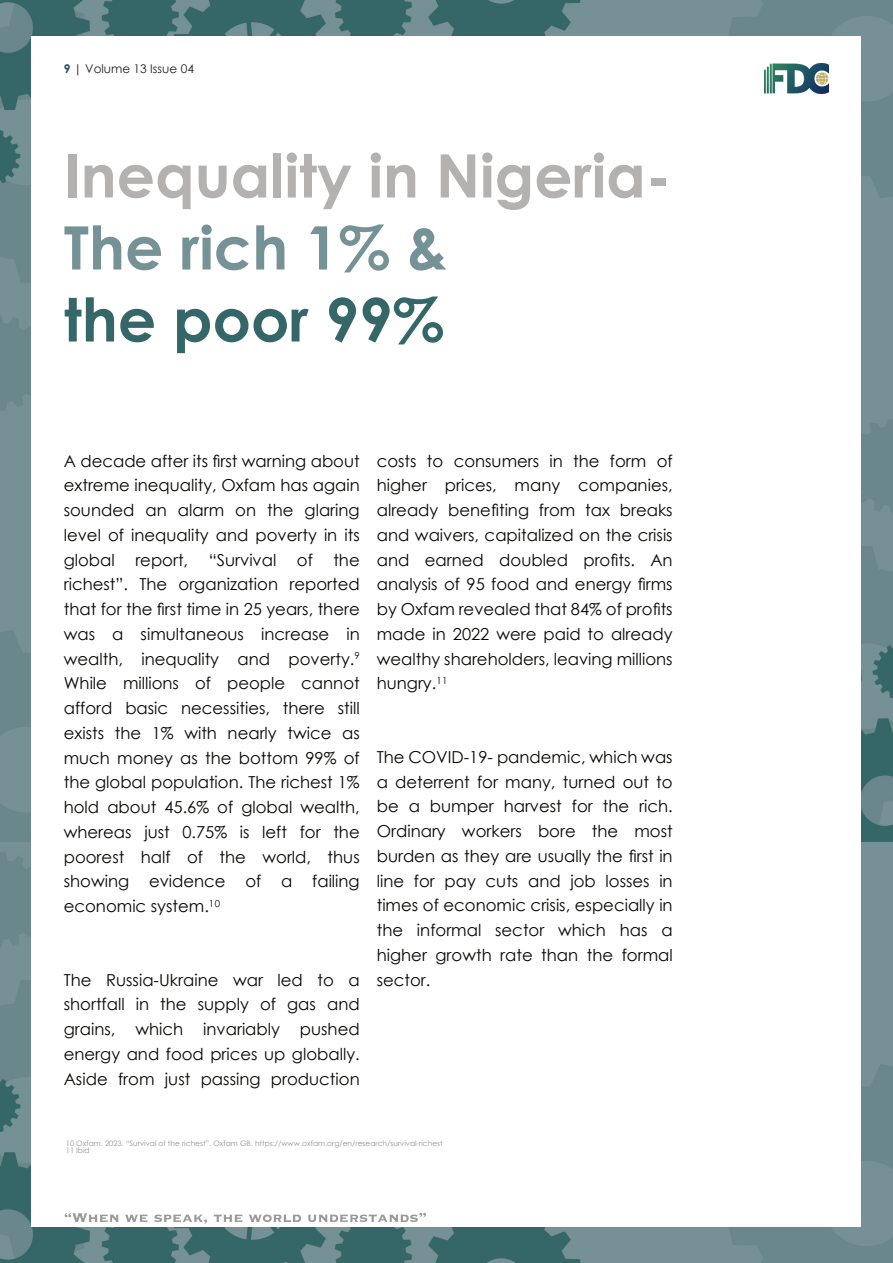
<style>
.page{position:relative;width:893px;height:1263px;background:#fff}
.page>*{position:absolute;margin:0;border:0;box-sizing:border-box;transform-origin:0 0}
.t1{font:700 60px "Century Gothic";color:#b3b2b1}
.t2{font:700 60px "Century Gothic";color:#759296}
.t3{font:700 60px "Century Gothic";color:#356769}
.t4{font:16.5px/24.8px "Century Gothic";color:#080704;text-align:justify}
.t5{font:12px "Century Gothic";color:#231f20}
.t6{font:7.5px/7.5px "Century Gothic";color:#939598}
.s1{font-weight:700;color:#1c4a65}
</style>
<div class="page">
<img style="left:0;top:422px;width:893px;height:841px">
<img style="left:0;top:0;width:893px;height:422px">
<div style="left:32px;top:36px;width:829px;height:1191px;background:#fff"></div>
<img style="left:764px;top:64px;width:64px;height:29px">
<svg style="left:65px;top:1213px;width:54px;height:9px"></svg>
<svg style="left:125px;top:1214px;width:22px;height:8px"></svg>
<svg style="left:154px;top:1214px;width:53px;height:10px"></svg>
<svg style="left:214px;top:1214px;width:28px;height:8px"></svg>
<svg style="left:249px;top:1214px;width:52px;height:8px"></svg>
<svg style="left:308px;top:1213px;width:118px;height:9px"></svg>
<p class="t5" style="left:64px;top:64px;width:132px"><span class="s1">9</span> | Volume 13 Issue 04</p>
<h1 class="t1" style="left:64px;top:152px;width:609px">Inequality in Nigeria-</h1>
<h1 class="t2" style="left:64px;top:224px;width:385px">The rich 1% &amp;</h1>
<h1 class="t3" style="left:64px;top:296px;width:382px">the poor 99%</h1>
<p class="t4" style="left:64px;top:450px;width:297px">A decade after its first warning about extreme inequality, Oxfam has again sounded an alarm on the glaring level of inequality and poverty in its global report, “Survival of the richest”. The organization reported that for the first time in 25 years, there was a simultaneous increase in wealth, inequality and poverty.<sup>9<br></sup>While millions of people cannot afford basic necessities, there still exists the 1% with nearly twice as much money as the bottom 99% of the global population. The richest 1% hold about 45.6% of global wealth, whereas just 0.75% is left for the poorest half of the world, thus showing evidence of a failing economic system.<sup>10</sup></p>
<p class="t4" style="left:64px;top:969px;width:297px">The Russia-Ukraine war led to a shortfall in the supply of gas and grains, which invariably pushed energy and food prices up globally.<br>Aside from just passing production</p>
<p class="t4" style="left:377px;top:450px;width:297px">costs to consumers in the form of higher prices, many companies, already benefiting from tax breaks and waivers, capitalized on the crisis and earned doubled profits. An analysis of 95 food and energy firms by Oxfam revealed that 84% of profits made in 2022 were paid to already wealthy shareholders, leaving millions hungry.<sup>11</sup></p>
<p class="t4" style="left:377px;top:746px;width:297px">The COVID-19- pandemic, which was a deterrent for many, turned out to be a bumper harvest for the rich.<br>Ordinary workers bore the most burden as they are usually the first in line for pay cuts and job losses in times of economic crisis, especially in the informal sector which has a higher growth rate than the formal sector.</p>
<p class="t6" style="left:66px;top:1140px;width:378px">10 Oxfam. 2023. “Survival of the richest”. Oxfam GB. https://www.oxfam.org/en/research/survival-richest<br>11 Ibid</p>
</div>
